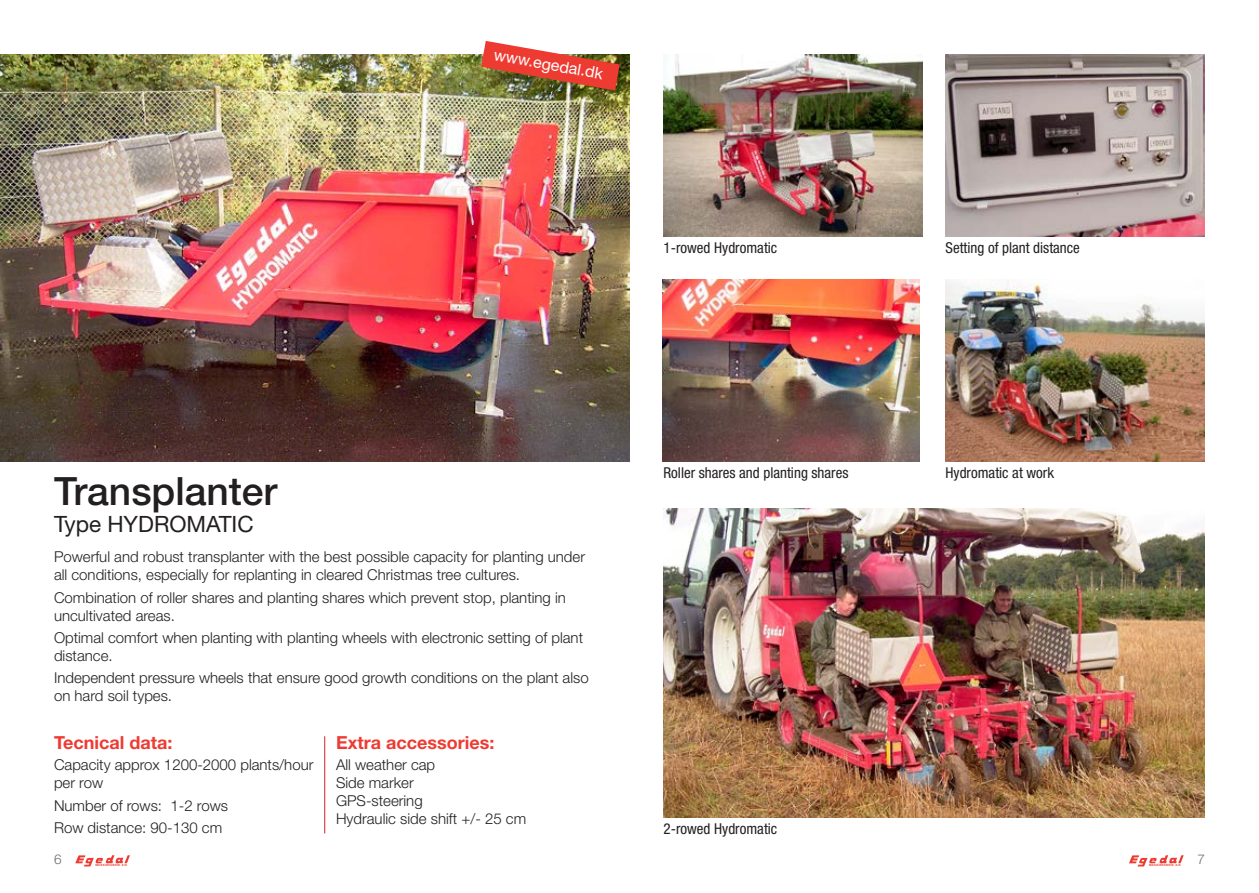
<style>
.page{position:relative;width:1259px;height:893px;background:#fff}
.page>*{position:absolute;margin:0;border:0;box-sizing:border-box;transform-origin:0 0}
.t1{font:500 39px "Helvetica Neue LT Std";color:#231f20}
.t2{font:22.5px "Helvetica Neue LT Std";color:#231f20}
.t3{font:700 18px "Helvetica Neue LT Std";color:#ee3b32}
.t4{font:16.05px "Helvetica Neue LT Std";color:#fff}
.t5{font:300 15px/18px "Helvetica Neue LT Std";color:#231f20}
.t6{font:condensed 15px "Helvetica Neue LT Std";color:#231f20}
.t7{font:300 13.5px "Helvetica Neue LT Pro";color:#6c6d70}
.t8{font:700 3px "Helvetica Neue LT Std";letter-spacing:.08em;color:#ee3b32;scale:.95 1}
</style>
<div class="page">
<svg style="left:75px;top:855px;width:55px;height:11px"></svg>
<svg style="left:1129px;top:855px;width:54px;height:11px"></svg>
<img style="left:945px;top:54px;width:259px;height:183px">
<img style="left:945px;top:279px;width:260px;height:183px">
<img style="left:663px;top:54px;width:260px;height:183px">
<img style="left:663px;top:279px;width:256px;height:183px">
<img style="left:663px;top:508px;width:542px;height:310px">
<img style="left:0;top:54px;width:629px;height:408px">
<img style="left:481px;top:41px;width:138px;height:49px">
<hr style="left:324px;top:736px;width:1px;height:97px;background:#d1232a">
<p class="t4" style="left:496px;top:45px;width:112px;rotate:10deg">www.egedal.dk</p>
<p class="t6" style="left:663px;top:239px;width:115px">1-rowed Hydromatic</p>
<p class="t6" style="left:945px;top:239px;width:136px">Setting of plant distance</p>
<h1 class="t1" style="left:54px;top:468px;width:225px">Transplanter</h1>
<h2 class="t2" style="left:54px;top:511px;width:201px">Type HYDROMATIC</h2>
<p class="t5" style="left:54px;top:548px;width:532px">Powerful and robust transplanter with the best possible capacity for planting under all conditions, especially for replanting in cleared Christmas tree cultures.</p>
<p class="t5" style="left:54px;top:588px;width:513px">Combination of roller shares and planting shares which prevent stop, planting in uncultivated areas.</p>
<p class="t5" style="left:54px;top:628px;width:530px">Optimal comfort when planting with planting wheels with electronic setting of plant distance.</p>
<p class="t5" style="left:54px;top:668px;width:536px">Independent pressure wheels that ensure good growth conditions on the plant also on hard soil types.</p>
<p class="t3" style="left:54px;top:732px;width:120px">Tecnical data:</p>
<p class="t5" style="left:54px;top:756px;width:261px">Capacity approx 1200-2000 plants/hour per row</p>
<p class="t5" style="left:54px;top:794px;width:175px;line-height:22.2px">Number of rows: 1-2 rows<br>Row distance: 90-130 cm</p>
<p class="t3" style="left:336px;top:732px;width:160px">Extra accessories:</p>
<p class="t5" style="left:336px;top:756px;width:192px">All weather cap<br>Side marker<br>GPS-steering<br>Hydraulic side shift +/- 25 cm</p>
<p class="t6" style="left:663px;top:464px;width:186px">Roller shares and planting shares</p>
<p class="t6" style="left:663px;top:820px;width:115px">2-rowed Hydromatic</p>
<p class="t6" style="left:945px;top:464px;width:110px">Hydromatic at work</p>
<p class="t7" style="left:54px;top:851px;width:9px">6</p>
<p class="t8" style="left:95px;top:863px;width:35px">MASKINFABRIK A/S</p>
<p class="t8" style="left:1149px;top:863px;width:35px">MASKINFABRIK A/S</p>
<p class="t7" style="left:1197px;top:851px;width:9px">7</p>
</div>
